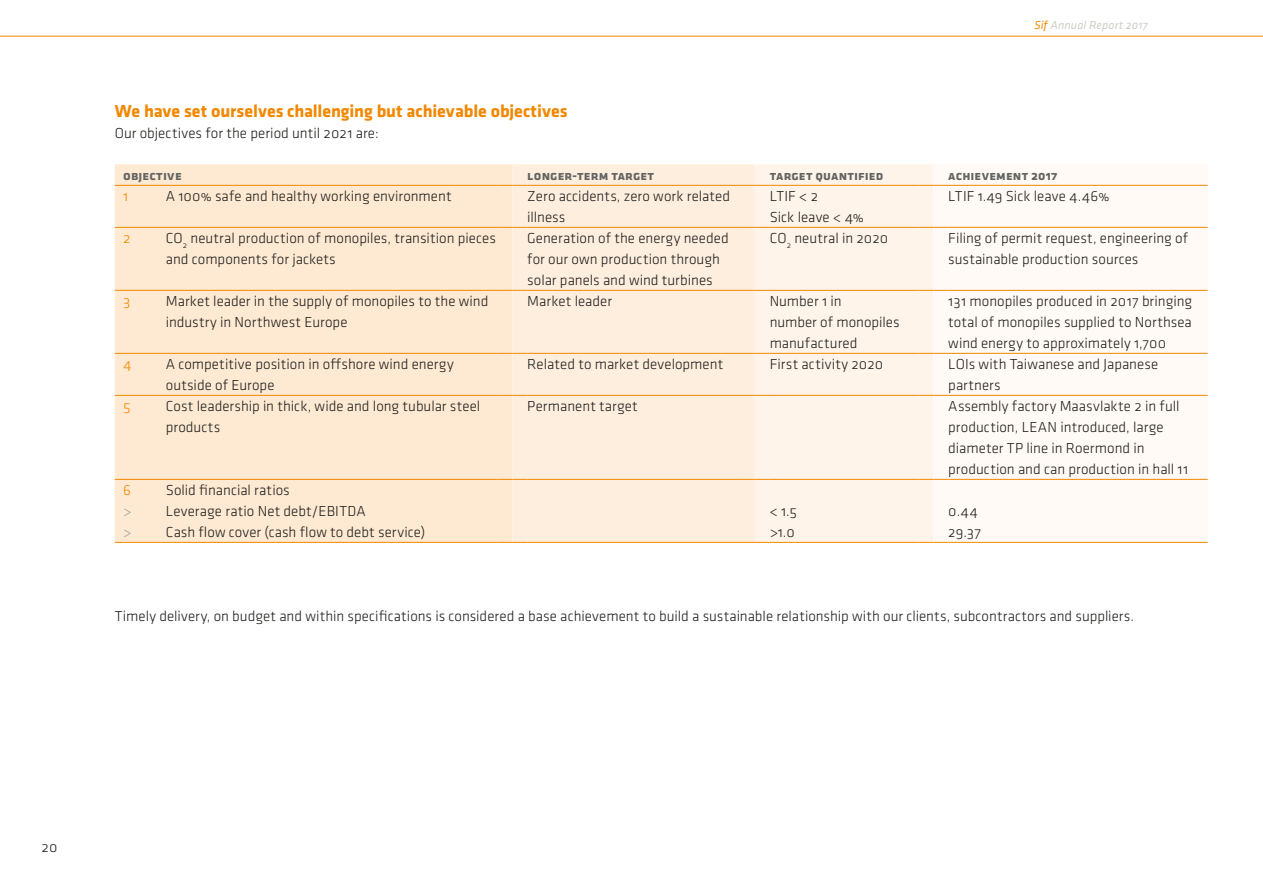
<style>
.page{position:relative;width:1263px;height:893px;background:#fff}
.page>*{position:absolute;margin:0;border:0;box-sizing:border-box;transform-origin:0 0}
.t1{font:700 18px "Klavika";letter-spacing:-.005em;color:#f18800}
.t2{font:300 15px/21px "Klavika";color:#1d1d1b}
.t3{font:300 15px "Klavika";letter-spacing:.02em;color:#1d1d1b}
.t4{font:300 15px "Klavika";color:#f18800}
.t5{font:700 13.5px "Klavika";letter-spacing:.01em;color:#646463}
.t6{font:italic 12px "Klavika";letter-spacing:.005em;color:#cbd0c4}
.s1{color:#f18800}
.s2{color:#9d9d9d}
</style>
<div class="page">
<hr style="left:0;top:36px;width:1263px;height:1px;background:#f18800">
<div style="left:115px;top:164px;width:397px;height:378px;background:#fee9d2"></div>
<div style="left:512px;top:164px;width:243px;height:378px;background:#feeede"></div>
<div style="left:755px;top:164px;width:178px;height:378px;background:#fff4e9"></div>
<div style="left:933px;top:184px;width:275px;height:358px;background:#fffaf5"></div>
<hr style="left:115px;top:542px;width:382px;height:1px;background:#f18800">
<svg style="left:497px;top:542px;width:30px;height:1px"></svg>
<hr style="left:527px;top:542px;width:213px;height:1px;background:#f18800">
<svg style="left:740px;top:542px;width:30px;height:1px"></svg>
<hr style="left:770px;top:542px;width:148px;height:1px;background:#f18800">
<svg style="left:918px;top:542px;width:30px;height:1px"></svg>
<hr style="left:948px;top:542px;width:260px;height:1px;background:#f18800">
<hr style="left:115px;top:185px;width:382px;height:1px;background:#f18800">
<svg style="left:497px;top:185px;width:30px;height:1px"></svg>
<hr style="left:527px;top:185px;width:213px;height:1px;background:#f18800">
<svg style="left:740px;top:185px;width:30px;height:1px"></svg>
<hr style="left:770px;top:185px;width:148px;height:1px;background:#f18800">
<svg style="left:918px;top:185px;width:30px;height:1px"></svg>
<hr style="left:948px;top:185px;width:260px;height:1px;background:#f18800">
<hr style="left:115px;top:227px;width:382px;height:1px;background:#f18800">
<svg style="left:497px;top:227px;width:30px;height:1px"></svg>
<hr style="left:527px;top:227px;width:213px;height:1px;background:#f18800">
<svg style="left:740px;top:227px;width:30px;height:1px"></svg>
<hr style="left:770px;top:227px;width:148px;height:1px;background:#f18800">
<svg style="left:918px;top:227px;width:30px;height:1px"></svg>
<hr style="left:948px;top:227px;width:260px;height:1px;background:#f18800">
<hr style="left:115px;top:290px;width:382px;height:1px;background:#f18800">
<svg style="left:497px;top:290px;width:30px;height:1px"></svg>
<hr style="left:527px;top:290px;width:213px;height:1px;background:#f18800">
<svg style="left:740px;top:290px;width:30px;height:1px"></svg>
<hr style="left:770px;top:290px;width:148px;height:1px;background:#f18800">
<svg style="left:918px;top:290px;width:30px;height:1px"></svg>
<hr style="left:948px;top:290px;width:260px;height:1px;background:#f18800">
<hr style="left:115px;top:353px;width:382px;height:1px;background:#f18800">
<svg style="left:497px;top:353px;width:30px;height:1px"></svg>
<hr style="left:527px;top:353px;width:213px;height:1px;background:#f18800">
<svg style="left:740px;top:353px;width:30px;height:1px"></svg>
<hr style="left:770px;top:353px;width:148px;height:1px;background:#f18800">
<svg style="left:918px;top:353px;width:30px;height:1px"></svg>
<hr style="left:948px;top:353px;width:260px;height:1px;background:#f18800">
<hr style="left:115px;top:395px;width:382px;height:1px;background:#f18800">
<svg style="left:497px;top:395px;width:30px;height:1px"></svg>
<hr style="left:527px;top:395px;width:213px;height:1px;background:#f18800">
<svg style="left:740px;top:395px;width:30px;height:1px"></svg>
<hr style="left:770px;top:395px;width:148px;height:1px;background:#f18800">
<svg style="left:918px;top:395px;width:30px;height:1px"></svg>
<hr style="left:948px;top:395px;width:260px;height:1px;background:#f18800">
<hr style="left:115px;top:479px;width:382px;height:1px;background:#f18800">
<svg style="left:497px;top:479px;width:30px;height:1px"></svg>
<hr style="left:527px;top:479px;width:213px;height:1px;background:#f18800">
<svg style="left:740px;top:479px;width:30px;height:1px"></svg>
<hr style="left:770px;top:479px;width:148px;height:1px;background:#f18800">
<svg style="left:918px;top:479px;width:30px;height:1px"></svg>
<hr style="left:948px;top:479px;width:260px;height:1px;background:#f18800">
<p class="t6" style="left:1034px;top:18px;width:115px"><span class="s1">Sif</span> Annual Report 2017</p>
<p class="t1" style="left:115px;top:98px;width:454px">We have set ourselves challenging but achievable objectives</p>
<p class="t2" style="left:115px;top:122px;width:265px">Our objectives for the period until 2021 are:</p>
<p class="t5" style="left:123px;top:166px;width:60px">Objective</p>
<p class="t5" style="left:527px;top:166px;width:128px">Longer-term target</p>
<p class="t5" style="left:770px;top:166px;width:115px">Target quantified</p>
<p class="t5" style="left:948px;top:166px;width:111px">Achievement 2017</p>
<p class="t4" style="left:123px;top:187px;width:7px">1</p>
<p class="t2" style="left:166px;top:185px;width:287px">A 100% safe and healthy working environment</p>
<p class="t2" style="left:527px;top:185px;width:204px">Zero accidents, zero work related illness</p>
<p class="t2" style="left:770px;top:185px;width:96px">LTIF &lt; 2<br>Sick leave &lt; 4%</p>
<p class="t2" style="left:948px;top:185px;width:163px">LTIF 1.49 Sick leave 4.46%</p>
<p class="t4" style="left:123px;top:229px;width:9px">2</p>
<p class="t2" style="left:166px;top:227px;width:332px">CO<sub>2</sub> neutral production of monopiles, transition pieces and components for jackets</p>
<p class="t2" style="left:527px;top:227px;width:203px">Generation of the energy needed for our own production through solar panels and wind turbines</p>
<p class="t2" style="left:770px;top:227px;width:120px">CO<sub>2</sub> neutral in 2020</p>
<p class="t2" style="left:948px;top:227px;width:241px">Filing of permit request, engineering of sustainable production sources</p>
<p class="t4" style="left:123px;top:292px;width:9px">3</p>
<p class="t2" style="left:166px;top:290px;width:324px">Market leader in the supply of monopiles to the wind industry in Northwest Europe</p>
<p class="t2" style="left:527px;top:290px;width:86px">Market leader</p>
<p class="t2" style="left:770px;top:290px;width:132px">Number 1 in<br>number of monopiles manufactured</p>
<p class="t2" style="left:948px;top:290px;width:245px;text-align:justify">131 monopiles produced in 2017 bringing total of monopiles supplied to Northsea wind energy to approximately 1,700</p>
<p class="t4" style="left:123px;top:355px;width:10px">4</p>
<p class="t2" style="left:166px;top:353px;width:289px">A competitive position in offshore wind energy outside of Europe</p>
<p class="t2" style="left:527px;top:353px;width:197px">Related to market development</p>
<p class="t3" style="left:770px;top:355px;width:115px">First activity 2020</p>
<p class="t2" style="left:948px;top:353px;width:211px">LOIs with Taiwanese and Japanese partners</p>
<p class="t4" style="left:123px;top:397px;width:9px">5</p>
<p class="t2" style="left:166px;top:395px;width:316px">Cost leadership in thick, wide and long tubular steel products</p>
<p class="t2" style="left:527px;top:395px;width:112px">Permanent target</p>
<p class="t2" style="left:948px;top:395px;width:241px">Assembly factory Maasvlakte 2 in full production, LEAN introduced, large diameter TP line in Roermond in production and can production in hall 11</p>
<p class="t4" style="left:123px;top:481px;width:9px">6</p>
<p class="t2" style="left:123px;top:479px;width:304px;text-indent:43px">Solid financial ratios<br><span class="s2">&gt;</span> Leverage ratio Net debt/EBITDA<br><span class="s2">&gt;</span> Cash flow cover (cash flow to debt service)</p>
<p class="t2" style="left:770px;top:500px;width:29px">&lt; 1.5 &gt;1.0</p>
<p class="t2" style="left:948px;top:500px;width:34px">0.44<br>29.37</p>
<p class="t2" style="left:115px;top:605px;width:1021px">Timely delivery, on budget and within specifications is considered a base achievement to build a sustainable relationship with our clients, subcontractors and suppliers.</p>
<p class="t2" style="left:42px;top:836px;width:17px">20</p>
</div>
